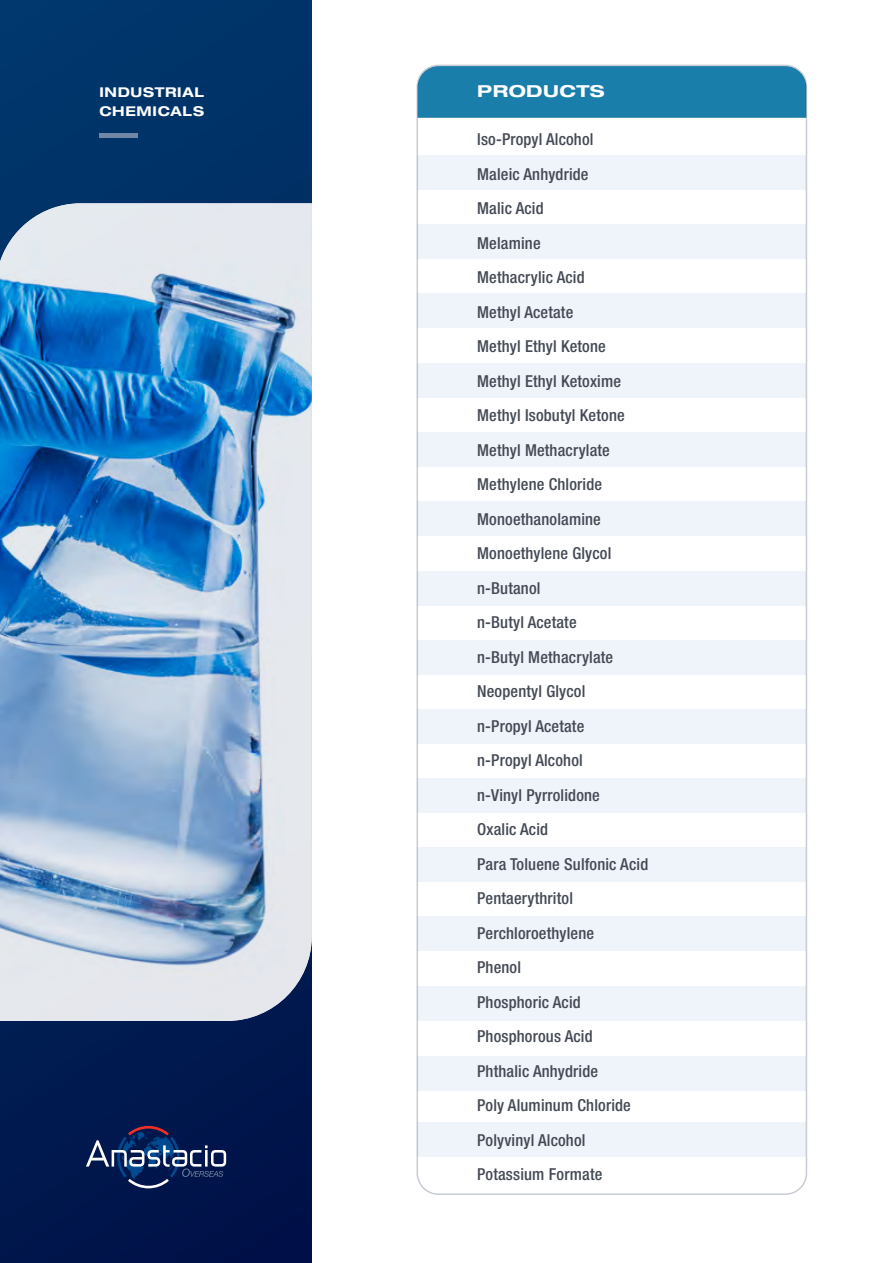
<style>
.page{position:relative;width:893px;height:1263px;background:#fff}
.page>*{position:absolute;margin:0;border:0;box-sizing:border-box;transform-origin:0 0}
.t1{font:500 condensed 16.5px/34.5px "Helvetica Neue";letter-spacing:.01em;color:#444a55}
.t2{font:700 expanded 16.5px "Helvetica Neue";letter-spacing:.025em;color:#fff;scale:1.1 1}
.t3{font:700 expanded 13.5px/19.2px "Helvetica Neue";letter-spacing:.05em;color:#fff}
</style>
<div class="page">
<div style="left:418px;top:66px;width:388px;height:52px;background:#1a7eab"></div>
<div style="left:418px;top:155px;width:388px;height:35px;background:#eaeff9"></div>
<div style="left:418px;top:363px;width:388px;height:34px;background:#eaeff9"></div>
<div style="left:418px;top:571px;width:388px;height:35px;background:#eaeff9"></div>
<div style="left:418px;top:778px;width:388px;height:35px;background:#eaeff9"></div>
<div style="left:418px;top:986px;width:388px;height:35px;background:#eaeff9"></div>
<div style="left:418px;top:293px;width:388px;height:35px;background:#eaeff9"></div>
<div style="left:418px;top:501px;width:388px;height:35px;background:#eaeff9"></div>
<div style="left:418px;top:709px;width:388px;height:35px;background:#eaeff9"></div>
<div style="left:418px;top:916px;width:388px;height:35px;background:#eaeff9"></div>
<div style="left:418px;top:224px;width:388px;height:35px;background:#eaeff9"></div>
<div style="left:418px;top:432px;width:388px;height:35px;background:#eaeff9"></div>
<div style="left:418px;top:640px;width:388px;height:35px;background:#eaeff9"></div>
<div style="left:418px;top:847px;width:388px;height:35px;background:#eaeff9"></div>
<div style="left:418px;top:1056px;width:388px;height:35px;background:#eaeff9"></div>
<div style="left:418px;top:1122px;width:388px;height:35px;background:#eaeff9"></div>
<svg style="left:0;top:0;width:312px;height:1263px;background:#00245a"></svg>
<img style="left:0;top:203px;width:312px;height:818px">
<svg style="left:86px;top:1126px;width:140px;height:62px;background:#233968"></svg>
<div style="left:99px;top:133px;width:39px;height:5px;background:#7087a8"></div>
<p class="t3" style="left:99px;top:82px;width:106px">INDUSTRIAL<br>CHEMICALS</p>
<p class="t2" style="left:477px;top:81px;width:117px">PRODUCTS</p>
<p class="t1" style="left:477px;top:122px;width:173px">Iso-Propyl Alcohol<br>Maleic Anhydride<br>Malic Acid<br>Melamine<br>Methacrylic Acid<br>Methyl Acetate<br>Methyl Ethyl Ketone<br>Methyl Ethyl Ketoxime<br>Methyl Isobutyl Ketone<br>Methyl Methacrylate<br>Methylene Chloride<br>Monoethanolamine<br>Monoethylene Glycol n-Butanol<br>n-Butyl Acetate<br>n-Butyl Methacrylate<br>Neopentyl Glycol<br>n-Propyl Acetate<br>n-Propyl Alcohol<br>n-Vinyl Pyrrolidone<br>Oxalic Acid<br>Para Toluene Sulfonic Acid<br>Pentaerythritol<br>Perchloroethylene<br>Phenol<br>Phosphoric Acid<br>Phosphorous Acid<br>Phthalic Anhydride<br>Poly Aluminum Chloride<br>Polyvinyl Alcohol<br>Potassium Formate</p>
</div>
